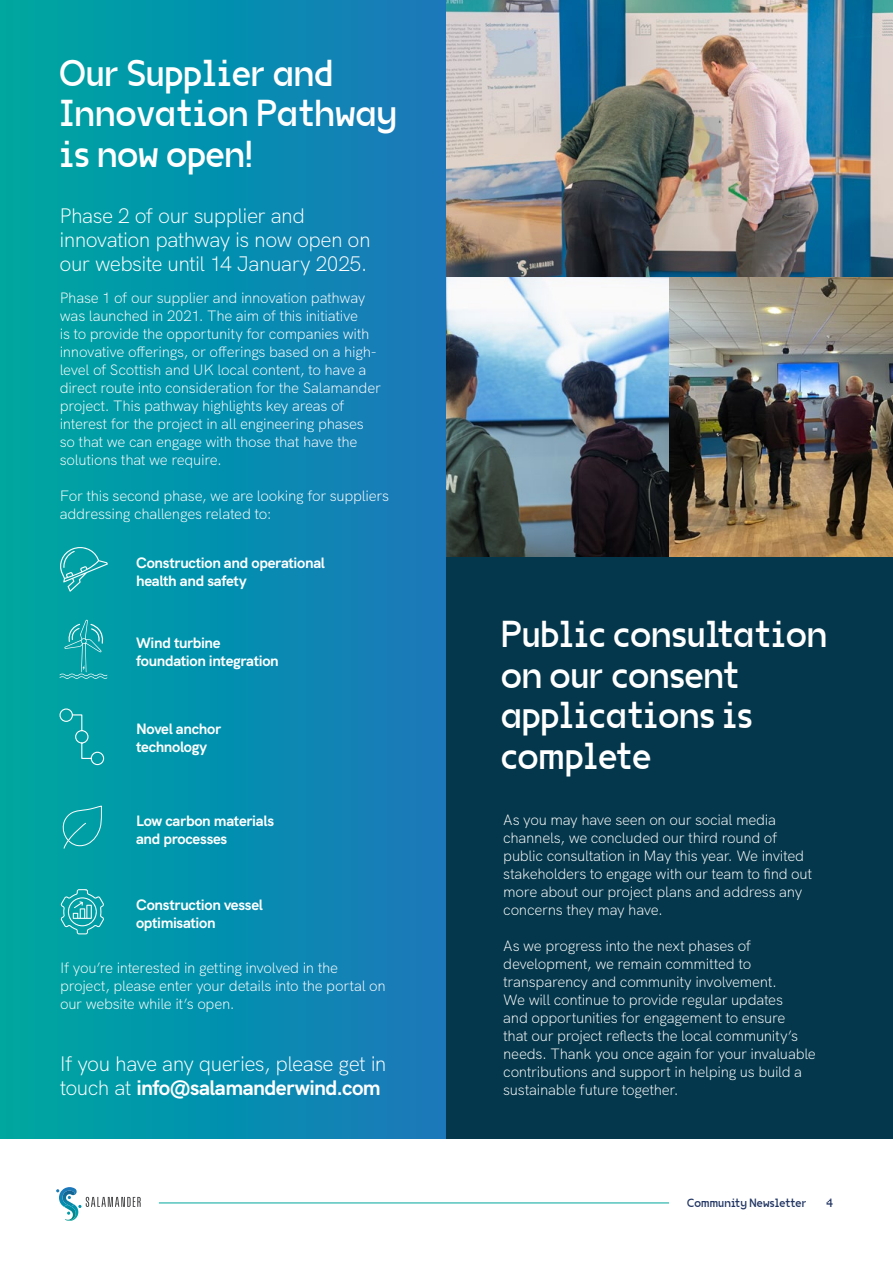
<style>
.page{position:relative;width:893px;height:1263px;background:#fff}
.page>*{position:absolute;margin:0;border:0;box-sizing:border-box;transform-origin:0 0}
.t1{font:37.5px/40.5px "VG5000";color:#fff}
.t2{font:300 21px/24px "HK Grotesk";letter-spacing:-.03em;color:#fff}
.t3{font:300 15px/18px "HK Grotesk";letter-spacing:-.02em;color:#fff}
.t4{font:700 15px/18px "HK Grotesk";letter-spacing:-.02em;color:#fff}
.t5{font:12px "VG5000";letter-spacing:.01em;color:#213563}
.s1{font-weight:700}
</style>
<div class="page">
<hr style="left:159px;top:1202px;width:510px;height:1px;background:#00a79e">
<svg style="left:56px;top:1187px;width:85px;height:34px"></svg>
<div style="left:0;top:0;width:461px;height:1138px;background:linear-gradient(to right,#00a8a0,#1976bc)"></div>
<div style="left:446px;top:556px;width:447px;height:583px;background:#04374b"></div>
<img style="left:446px;top:0;width:447px;height:556px">
<svg style="left:60px;top:620px;width:47px;height:59px;background:#1aa8ae"></svg>
<svg style="left:57px;top:544px;width:51px;height:48px;background:#1da9af"></svg>
<svg style="left:60px;top:889px;width:44px;height:45px;background:#2dafb4"></svg>
<svg style="left:59px;top:708px;width:46px;height:58px;background:#11a5aa"></svg>
<svg style="left:60px;top:805px;width:42px;height:44px;background:#15a7ac"></svg>
<h1 class="t1" style="left:60px;top:53px;width:339px">Our Supplier and<br>Innovation Pathway is now open!</h1>
<h2 class="t2" style="left:60px;top:202px;width:313px">Phase 2 of our supplier and innovation pathway is now open on our website until 14 January 2025.</h2>
<p class="t3" style="left:60px;top:287px;width:323px">Phase 1 of our supplier and innovation pathway was launched in 2021. The aim of this initiative<br>is to provide the opportunity for companies with innovative offerings, or offerings based on a high&shy;level of Scottish and UK local content, to have a direct route into consideration for the Salamander project. This pathway highlights key areas of interest for the project in all engineering phases so that we can engage with those that have the solutions that we require.</p>
<p class="t3" style="left:60px;top:485px;width:331px">For this second phase, we are looking for suppliers addressing challenges related to:</p>
<p class="t4" style="left:136px;top:552px;width:190px">Construction and operational health and safety</p>
<p class="t4" style="left:136px;top:632px;width:144px">Wind turbine foundation integration</p>
<p class="t4" style="left:136px;top:719px;width:87px">Novel anchor technology</p>
<p class="t4" style="left:136px;top:810px;width:140px">Low carbon materials and processes</p>
<p class="t4" style="left:136px;top:895px;width:128px">Construction vessel optimisation</p>
<p class="t3" style="left:60px;top:958px;width:327px">If you’re interested in getting involved in the project, please enter your details into the portal on our website while it’s open.</p>
<h2 class="t2" style="left:60px;top:1050px;width:328px">If you have any queries, please get in touch at <span class="s1">info@salamanderwind.com</span></h2>
<h1 class="t1" style="left:501px;top:614px;width:328px">Public consultation on our consent applications is complete</h1>
<p class="t3" style="left:503px;top:810px;width:311px">As you may have seen on our social media channels, we concluded our third round of public consultation in May this year. We invited stakeholders to engage with our team to find out more about our project plans and address any concerns they may have.</p>
<p class="t3" style="left:503px;top:936px;width:314px">As we progress into the next phases of development, we remain committed to transparency and community involvement.<br>We will continue to provide regular updates<br>and opportunities for engagement to ensure<br>that our project reflects the local community’s needs. Thank you once again for your invaluable contributions and support in helping us build a sustainable future together.</p>
<p class="t5" style="left:687px;top:1196px;width:121px">Community Newsletter</p>
<p class="t5" style="left:826px;top:1196px;width:9px">4</p>
</div>
